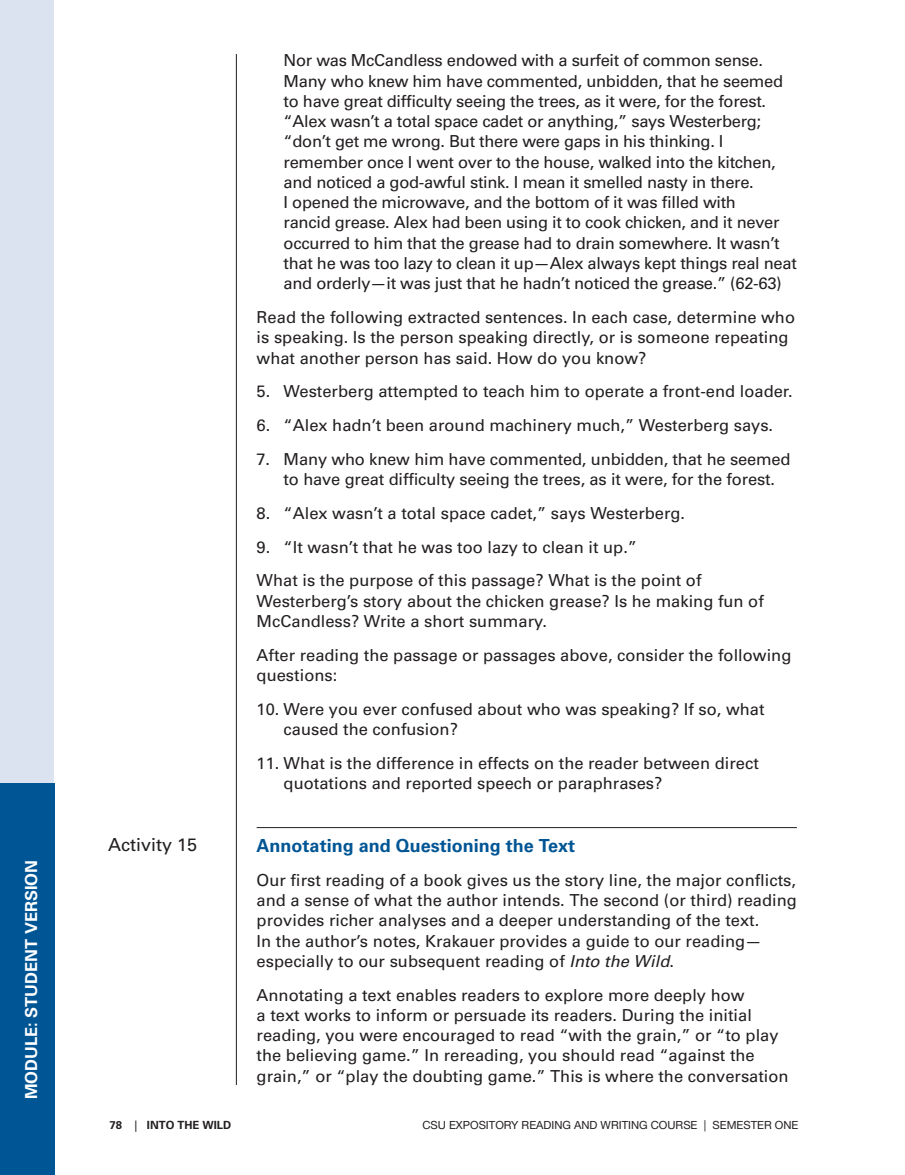
<style>
.page{position:relative;width:905px;height:1175px;background:#fff}
.page>*{position:absolute;margin:0;border:0;box-sizing:border-box;transform-origin:0 0}
.Student-Activity_Nam{font:700 18px "Univers";color:#005594}
.Student-Activity_Hea{font:18px "Univers";color:#231f20}
.Student-Body{font:16.5px/20.2px "Univers";color:#231f20}
.Student-Body_indent{font:16.5px/20.2px "Univers";letter-spacing:-.02em;color:#231f20}
.Student-Body_indent-2{font:16.5px/20.2px "Univers";color:#231f20}
.t1{font:700 16.5px "Univers";color:#fff}
.t2{font:11.25px "Helvetica Neue";color:#231f20}
.t3{font:700 11.25px "Univers";color:#231f20}
.s1{font-style:italic}
.s2{font-weight:400}
</style>
<div class="page">
<hr style="left:236px;top:54px;width:1px;height:1031px;background:#231f20">
<hr style="left:256px;top:827px;width:540px;height:1px;background:#231f20">
<div style="left:0;top:0;width:54px;height:1174px;background:#dce3f0"></div>
<div style="left:0;top:783px;width:54px;height:391px;background:#005594"></div>
<p class="t1" style="left:22px;top:1099px;width:241px;rotate:-90deg">MODULE: STUDENT VERSION</p>
<p class="Student-Activity_Hea" style="left:108px;top:834px;width:91px">Activity 15</p>
<p class="Student-Body_indent" style="left:284px;top:50px;width:514px">Nor was McCandless endowed with a surfeit of common sense.<br>Many who knew him have commented, unbidden, that he seemed to have great difficulty seeing the trees, as it were, for the forest. “Alex wasn’t a total space cadet or anything,” says Westerberg; “don’t get me wrong. But there were gaps in his thinking. I remember once I went over to the house, walked into the kitchen, and noticed a god-awful stink. I mean it smelled nasty in there.<br>I opened the microwave, and the bottom of it was filled with<br>rancid grease. Alex had been using it to cook chicken, and it never occurred to him that the grease had to drain somewhere. It wasn’t that he was too lazy to clean it up—Alex always kept things real neat and orderly—it was just that he hadn’t noticed the grease.” (62-63)</p>
<p class="Student-Body" style="left:256px;top:307px;width:540px">Read the following extracted sentences. In each case, determine who is speaking. Is the person speaking directly, or is someone repeating what another person has said. How do you know?</p>
<p class="Student-Body_indent-2" style="left:256px;top:381px;width:537px">5. Westerberg attempted to teach him to operate a front-end loader.</p>
<p class="Student-Body_indent-2" style="left:256px;top:415px;width:518px">6. “Alex hadn’t been around machinery much,” Westerberg says.</p>
<p class="Student-Body_indent" style="left:284px;top:449px;width:508px;text-indent:-27px">7. Many who knew him have commented, unbidden, that he seemed to have great difficulty seeing the trees, as it were, for the forest.</p>
<p class="Student-Body_indent-2" style="left:256px;top:503px;width:430px">8. “Alex wasn’t a total space cadet,” says Westerberg.</p>
<p class="Student-Body_indent-2" style="left:256px;top:536px;width:382px">9. “It wasn’t that he was too lazy to clean it up.”</p>
<p class="Student-Body" style="left:256px;top:570px;width:508px">What is the purpose of this passage? What is the point of<br>Westerberg’s story about the chicken grease? Is he making fun of<br>McCandless? Write a short summary.</p>
<p class="Student-Body" style="left:256px;top:644px;width:536px">After reading the passage or passages above, consider the following questions:</p>
<p class="Student-Body_indent-2" style="left:284px;top:698px;width:482px;text-indent:-27px">10. Were you ever confused about who was speaking? If so, what caused the confusion?</p>
<p class="Student-Body_indent-2" style="left:284px;top:752px;width:476px;text-indent:-27px">11. What is the difference in effects on the reader between direct quotations and reported speech or paraphrases?</p>
<p class="Student-Activity_Nam" style="left:256px;top:835px;width:320px">Annotating and Questioning the Text</p>
<p class="Student-Body" style="left:256px;top:869px;width:541px">Our first reading of a book gives us the story line, the major conflicts, and a sense of what the author intends. The second (or third) reading provides richer analyses and a deeper understanding of the text.<br>In the author’s notes, Krakauer provides a guide to our reading— especially to our subsequent reading of <span class="s1">Into the Wild</span>.</p>
<p class="Student-Body" style="left:256px;top:984px;width:533px">Annotating a text enables readers to explore more deeply how<br>a text works to inform or persuade its readers. During the initial reading, you were encouraged to read “with the grain,” or “to play the believing game.” In rereading, you should read “against the grain,” or “play the doubting game.” This is where the conversation</p>
<p class="t3" style="left:110px;top:1118px;width:123px">78 <span class="s2">|</span> INTO THE WILD</p>
<p class="t2" style="left:422px;top:1118px;width:377px">CSU EXPOSITORY READING AND WRITING COURSE | SEMESTER ONE</p>
</div>
